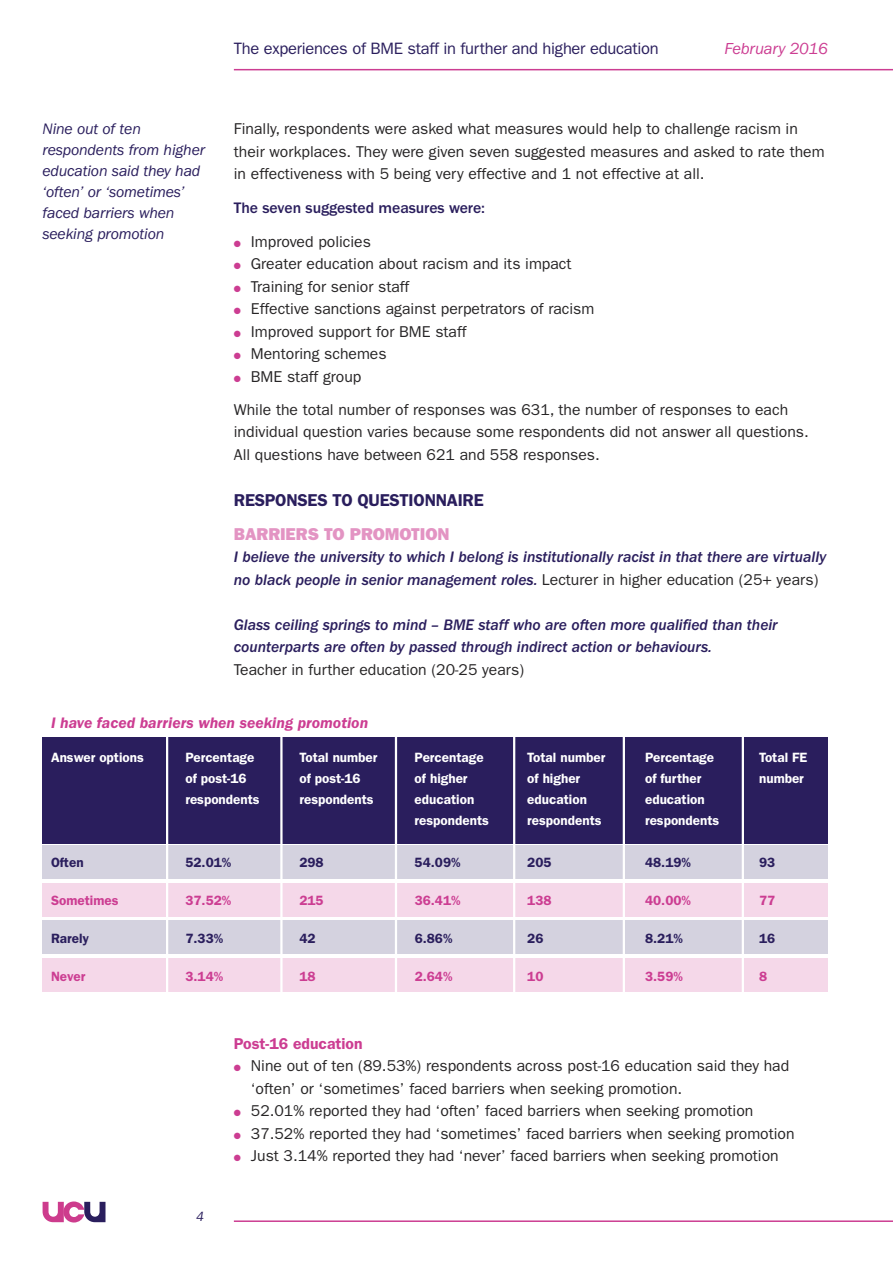
<style>
.page{position:relative;width:893px;height:1263px;background:#fff}
.page>*{position:absolute;margin:0;border:0;box-sizing:border-box;transform-origin:0 0}
.t1{font:600 17.25px "Franklin Gothic";letter-spacing:-.015em;color:#2a1e5d}
.t2{font:800 17.25px "Franklin Gothic";color:#e394c3}
.t3{font:16.5px "Franklin Gothic";letter-spacing:-.015em;color:#2a1e5d}
.t4{font:italic 16.5px "Franklin Gothic";letter-spacing:-.015em;color:#cc3d92}
.t5{font:15.75px/22.5px "Franklin Gothic";color:#272526}
.t6{font:italic 500 15.75px/22.5px "Franklin Gothic";letter-spacing:-.005em;color:#2a1e5d}
.t7{font:italic 15.75px/21px "Franklin Gothic";letter-spacing:-.01em;color:#2a1e5d}
.t8{font:italic 600 15.75px "Franklin Gothic";color:#cc3d92}
.t9{font:500 15.75px "Franklin Gothic";letter-spacing:-.005em;color:#2a1e5d}
.t10{font:600 15.75px "Franklin Gothic";color:#cc3d92}
.t11{font:600 13.5px "Franklin Gothic";color:#fff}
.t12{font:600 13.5px "Franklin Gothic";color:#cc3d92}
.t13{font:600 13.5px "Franklin Gothic";color:#2a1e5d}
.t14{font:italic 13.5px "Franklin Gothic";color:#2a1e5d}
.s1{color:#cc3d92}
.s2{font-weight:400;font-style:normal;color:#272526}
</style>
<div class="page">
<hr style="left:234px;top:1220px;width:659px;height:2px;background:#cc3d92">
<hr style="left:234px;top:69px;width:659px;height:1px;background:#cc3d92">
<svg style="left:43px;top:1201px;width:62px;height:21px"></svg>
<div style="left:43px;top:846px;width:785px;height:33px;background:#d4d2df"></div>
<div style="left:43px;top:883px;width:785px;height:33px;background:#f5d8e9"></div>
<div style="left:43px;top:920px;width:785px;height:34px;background:#d4d2df"></div>
<div style="left:43px;top:958px;width:785px;height:34px;background:#f5d8e9"></div>
<div style="left:43px;top:737px;width:785px;height:106px;background:#2a1e5d"></div>
<hr style="left:166px;top:735px;width:2px;height:263px;background:#fff">
<hr style="left:280px;top:735px;width:3px;height:263px;background:#fff">
<hr style="left:395px;top:735px;width:2px;height:263px;background:#fff">
<hr style="left:742px;top:735px;width:2px;height:263px;background:#fff">
<hr style="left:513px;top:735px;width:2px;height:263px;background:#fff">
<hr style="left:623px;top:735px;width:2px;height:263px;background:#fff">
<p class="t7" style="left:43px;top:120px;width:164px">Nine out of ten respondents from higher education said they had ‘often’ or ‘sometimes’ faced barriers when seeking promotion</p>
<p class="t3" style="left:234px;top:43px;width:426px">The experiences of BME staff in further and higher education</p>
<p class="t4" style="left:725px;top:43px;width:105px">February 2016</p>
<p class="t5" style="left:234px;top:119px;width:592px">Finally, respondents were asked what measures would help to challenge racism in their workplaces. They were given seven suggested measures and asked to rate them in effectiveness with 5 being very effective and 1 not effective at all.</p>
<p class="t9" style="left:234px;top:202px;width:253px">The seven suggested measures were:</p>
<p class="t5" style="left:234px;top:231px;width:139px"><span class="s1">●</span> Improved policies</p>
<p class="t5" style="left:234px;top:254px;width:339px"><span class="s1">●</span> Greater education about racism and its impact</p>
<p class="t5" style="left:234px;top:276px;width:177px"><span class="s1">●</span> Training for senior staff</p>
<p class="t5" style="left:234px;top:299px;width:362px"><span class="s1">●</span> Effective sanctions against perpetrators of racism</p>
<p class="t5" style="left:234px;top:321px;width:234px"><span class="s1">●</span> Improved support for BME staff</p>
<p class="t5" style="left:234px;top:344px;width:154px"><span class="s1">●</span> Mentoring schemes</p>
<p class="t5" style="left:234px;top:361px;width:556px;line-height:33px"><span class="s1">●</span> BME staff group<br>While the total number of responses was 631, the number of responses to each</p>
<p class="t5" style="left:234px;top:422px;width:576px">individual question varies because some respondents did not answer all questions.<br>All questions have between 621 and 558 responses.</p>
<p class="t1" style="left:234px;top:494px;width:251px">RESPONSES TO QUESTIONNAIRE</p>
<p class="t2" style="left:234px;top:528px;width:217px">BARRIERS TO PROMOTION</p>
<p class="t6" style="left:234px;top:547px;width:594px">I believe the university to which I belong is institutionally racist in that there are virtually no black people in senior management roles. <span class="s2">Lecturer in higher education (25+ years)</span></p>
<p class="t6" style="left:234px;top:615px;width:545px">Glass ceiling springs to mind – BME staff who are often more qualified than their counterparts are often by passed through indirect action or behaviours.</p>
<p class="t5" style="left:234px;top:660px;width:292px">Teacher in further education (20-25 years)</p>
<p class="t8" style="left:51px;top:717px;width:319px">I have faced barriers when seeking promotion</p>
<p class="t11" style="left:51px;top:753px;width:94px">Answer options</p>
<p class="t11" style="left:185px;top:753px;width:71px">Percentage</p>
<p class="t11" style="left:299px;top:753px;width:80px">Total number</p>
<p class="t11" style="left:415px;top:753px;width:71px">Percentage</p>
<p class="t11" style="left:527px;top:753px;width:80px">Total number</p>
<p class="t11" style="left:645px;top:753px;width:71px">Percentage</p>
<p class="t11" style="left:759px;top:753px;width:50px">Total FE</p>
<p class="t11" style="left:185px;top:774px;width:63px">of post-16</p>
<p class="t11" style="left:299px;top:774px;width:63px">of post-16</p>
<p class="t11" style="left:415px;top:774px;width:54px">of higher</p>
<p class="t11" style="left:527px;top:774px;width:54px">of higher</p>
<p class="t11" style="left:645px;top:774px;width:58px">of further</p>
<p class="t11" style="left:759px;top:774px;width:46px">number</p>
<p class="t11" style="left:185px;top:795px;width:76px">respondents</p>
<p class="t11" style="left:299px;top:795px;width:76px">respondents</p>
<p class="t11" style="left:415px;top:795px;width:61px">education</p>
<p class="t11" style="left:527px;top:795px;width:61px">education</p>
<p class="t11" style="left:645px;top:795px;width:61px">education</p>
<p class="t11" style="left:415px;top:816px;width:76px">respondents</p>
<p class="t11" style="left:527px;top:816px;width:76px">respondents</p>
<p class="t11" style="left:645px;top:816px;width:76px">respondents</p>
<p class="t13" style="left:51px;top:858px;width:34px">Often</p>
<p class="t13" style="left:185px;top:858px;width:47px">52.01%</p>
<p class="t13" style="left:299px;top:858px;width:26px">298</p>
<p class="t13" style="left:415px;top:858px;width:47px">54.09%</p>
<p class="t13" style="left:527px;top:858px;width:26px">205</p>
<p class="t13" style="left:645px;top:858px;width:47px">48.19%</p>
<p class="t13" style="left:759px;top:858px;width:18px">93</p>
<p class="t12" style="left:51px;top:896px;width:69px">Sometimes</p>
<p class="t12" style="left:185px;top:896px;width:47px">37.52%</p>
<p class="t12" style="left:299px;top:896px;width:26px">215</p>
<p class="t12" style="left:415px;top:896px;width:47px">36.41%</p>
<p class="t12" style="left:527px;top:896px;width:26px">138</p>
<p class="t12" style="left:645px;top:896px;width:47px">40.00%</p>
<p class="t12" style="left:759px;top:896px;width:18px">77</p>
<p class="t13" style="left:51px;top:934px;width:40px">Rarely</p>
<p class="t13" style="left:185px;top:934px;width:39px">7.33%</p>
<p class="t13" style="left:299px;top:934px;width:18px">42</p>
<p class="t13" style="left:415px;top:934px;width:39px">6.86%</p>
<p class="t13" style="left:527px;top:934px;width:18px">26</p>
<p class="t13" style="left:645px;top:934px;width:39px">8.21%</p>
<p class="t13" style="left:759px;top:934px;width:18px">16</p>
<p class="t12" style="left:51px;top:972px;width:36px">Never</p>
<p class="t12" style="left:185px;top:972px;width:39px">3.14%</p>
<p class="t12" style="left:299px;top:972px;width:18px">18</p>
<p class="t12" style="left:415px;top:972px;width:39px">2.64%</p>
<p class="t12" style="left:527px;top:972px;width:18px">10</p>
<p class="t12" style="left:645px;top:972px;width:39px">3.59%</p>
<p class="t12" style="left:759px;top:972px;width:10px">8</p>
<p class="t14" style="left:196px;top:1212px;width:9px">4</p>
<p class="t10" style="left:234px;top:1038px;width:130px">Post-16 education</p>
<p class="t5" style="left:251px;top:1056px;width:540px;text-indent:-17px"><span class="s1">●</span> Nine out of ten (89.53%) respondents across post-16 education said they had ‘often’ or ‘sometimes’ faced barriers when seeking promotion.</p>
<p class="t5" style="left:234px;top:1101px;width:521px"><span class="s1">●</span> 52.01% reported they had ‘often’ faced barriers when seeking promotion</p>
<p class="t5" style="left:234px;top:1123px;width:562px"><span class="s1">●</span> 37.52% reported they had ‘sometimes’ faced barriers when seeking promotion</p>
<p class="t5" style="left:234px;top:1146px;width:546px"><span class="s1">●</span> Just 3.14% reported they had ‘never’ faced barriers when seeking promotion</p>
</div>
